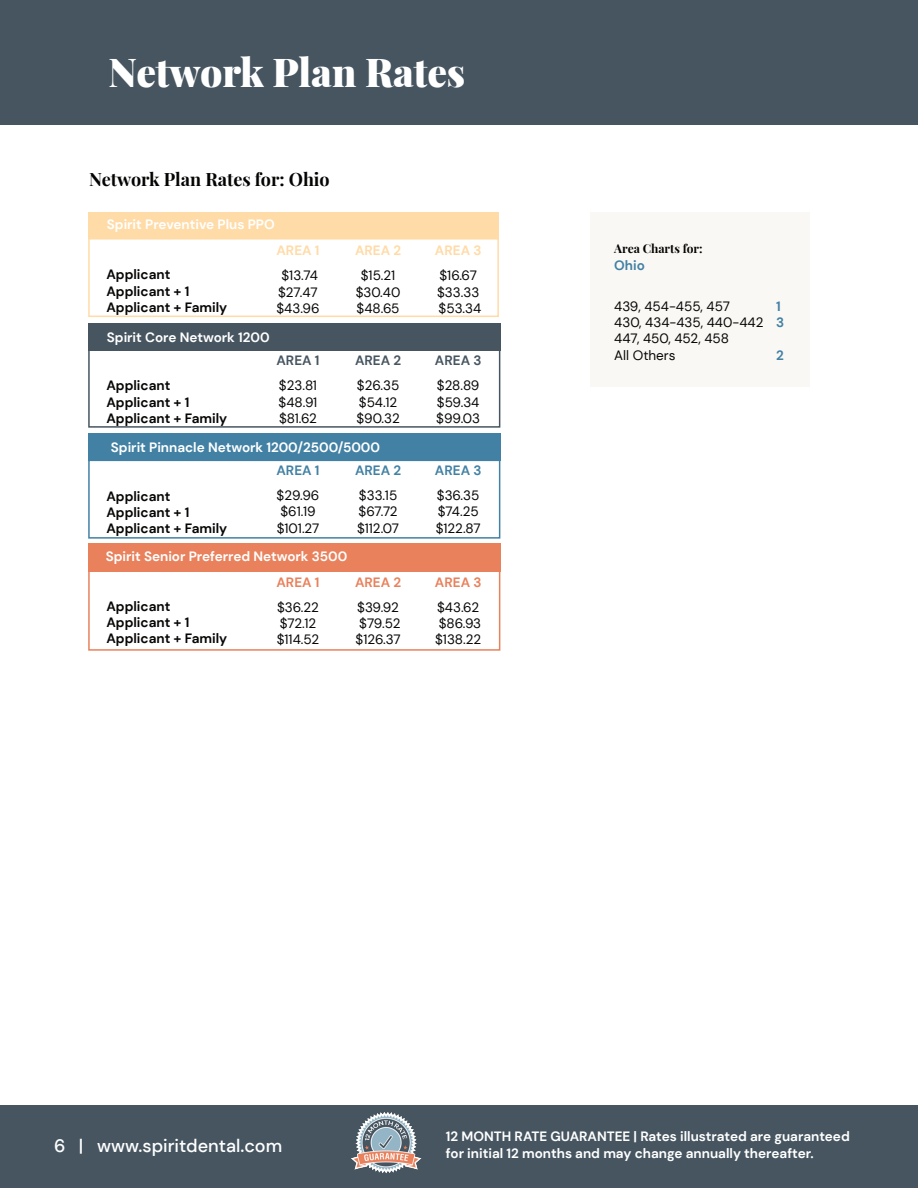
<style>
.page{position:relative;width:918px;height:1188px;background:#fff}
.page>*{position:absolute;margin:0;border:0;box-sizing:border-box;transform-origin:0 0}
.t1{font:900 39px "Playfair Display";color:#fff}
.t2{font:700 18px "Playfair Display";color:#040503}
.t3{font:500 18px "DM Sans";color:#fff}
.t4{font:13.5px/16.2px "DM Sans";color:#070605}
.t5{font:700 13.5px/16.2px "DM Sans";color:#fff}
.t6{font:700 13.5px "DM Sans";color:#070605}
.t7{font:700 13.5px "DM Sans";color:#4281a4}
.t8{font:700 13.5px "DM Sans";color:#465560}
.t9{font:700 13.5px "DM Sans";color:#e9815c}
.t10{font:700 13.5px "DM Sans";color:#ffdba7}
.t11{font:700 12px "Playfair Display";color:#040503}
.s1{font-weight:700;color:#4281a4}
</style>
<div class="page">
<div style="left:0;top:0;width:918px;height:124px;background:#465560"></div>
<div style="left:88px;top:323px;width:412px;height:27px;background:#465560"></div>
<div style="left:88px;top:349px;width:412px;height:79px;border:2px solid #465560"></div>
<div style="left:88px;top:543px;width:412px;height:29px;background:#e9815c"></div>
<div style="left:88px;top:569px;width:412px;height:82px;border:2px solid #e9815c"></div>
<div style="left:88px;top:434px;width:412px;height:27px;background:#4281a4"></div>
<div style="left:88px;top:460px;width:412px;height:79px;border:2px solid #4281a4"></div>
<div style="left:88px;top:212px;width:411px;height:27px;background:#ffdba7"></div>
<div style="left:88px;top:238px;width:411px;height:79px;border:2px solid #ffdba7"></div>
<div style="left:590px;top:213px;width:220px;height:174px;background:#faf8f5"></div>
<div style="left:0;top:1105px;width:918px;height:83px;background:#465560"></div>
<img style="left:351px;top:1112px;width:71px;height:62px">
<p class="t1" style="left:109px;top:42px;width:358px">Network Plan Rates</p>
<p class="t2" style="left:89px;top:165px;width:242px">Network Plan Rates for: Ohio</p>
<p class="t5" style="left:107px;top:217px;width:169px">Spirit Preventive Plus PPO</p>
<p class="t6" style="left:106px;top:266px;width:65px">Applicant</p>
<p class="t6" style="left:106px;top:282px;width:85px">Applicant + 1</p>
<p class="t6" style="left:106px;top:299px;width:122px">Applicant + Family</p>
<p class="t10" style="left:277px;top:242px;width:45px">AREA 1</p>
<p class="t4" style="left:281px;top:267px;width:38px">$13.74</p>
<p class="t4" style="left:278px;top:284px;width:41px">$27.47</p>
<p class="t4" style="left:276px;top:300px;width:45px">$43.96</p>
<p class="t5" style="left:107px;top:329px;width:164px">Spirit Core Network 1200</p>
<p class="t6" style="left:106px;top:377px;width:65px">Applicant</p>
<p class="t6" style="left:106px;top:393px;width:85px">Applicant + 1</p>
<p class="t6" style="left:106px;top:410px;width:122px">Applicant + Family</p>
<p class="t8" style="left:277px;top:352px;width:45px">AREA 1</p>
<p class="t4" style="left:279px;top:378px;width:40px">$23.81</p>
<p class="t4" style="left:279px;top:394px;width:40px">$48.91</p>
<p class="t4" style="left:279px;top:410px;width:39px">$81.62</p>
<p class="t10" style="left:355px;top:242px;width:48px">AREA 2</p>
<p class="t4" style="left:361px;top:267px;width:36px">$15.21</p>
<p class="t4" style="left:356px;top:284px;width:46px">$30.40</p>
<p class="t4" style="left:357px;top:300px;width:44px">$48.65</p>
<p class="t8" style="left:355px;top:352px;width:48px">AREA 2</p>
<p class="t4" style="left:357px;top:378px;width:44px">$26.35</p>
<p class="t4" style="left:359px;top:394px;width:40px">$54.12</p>
<p class="t4" style="left:356px;top:410px;width:45px">$90.32</p>
<p class="t5" style="left:111px;top:440px;width:271px">Spirit Pinnacle Network 1200/2500/5000</p>
<p class="t7" style="left:277px;top:462px;width:45px">AREA 1</p>
<p class="t4" style="left:277px;top:487px;width:44px">$29.96</p>
<p class="t4" style="left:280px;top:504px;width:37px">$61.19</p>
<p class="t4" style="left:277px;top:520px;width:44px">$101.27</p>
<p class="t7" style="left:355px;top:462px;width:48px">AREA 2</p>
<p class="t4" style="left:359px;top:487px;width:40px">$33.15</p>
<p class="t4" style="left:359px;top:504px;width:41px">$67.72</p>
<p class="t4" style="left:357px;top:520px;width:44px">$112.07</p>
<p class="t6" style="left:106px;top:488px;width:65px">Applicant</p>
<p class="t6" style="left:106px;top:504px;width:85px">Applicant + 1</p>
<p class="t6" style="left:106px;top:520px;width:122px">Applicant + Family</p>
<p class="t5" style="left:106px;top:548px;width:243px">Spirit Senior Preferred Network 3500</p>
<p class="t9" style="left:277px;top:574px;width:45px">AREA 1</p>
<p class="t4" style="left:277px;top:599px;width:43px">$36.22</p>
<p class="t4" style="left:280px;top:615px;width:38px">$72.12</p>
<p class="t4" style="left:277px;top:632px;width:44px">$114.52</p>
<p class="t6" style="left:106px;top:598px;width:65px">Applicant</p>
<p class="t6" style="left:106px;top:614px;width:85px">Applicant + 1</p>
<p class="t6" style="left:106px;top:630px;width:122px">Applicant + Family</p>
<p class="t9" style="left:355px;top:574px;width:48px">AREA 2</p>
<p class="t4" style="left:357px;top:599px;width:43px">$39.92</p>
<p class="t4" style="left:359px;top:615px;width:43px">$79.52</p>
<p class="t4" style="left:356px;top:632px;width:47px">$126.37</p>
<p class="t10" style="left:435px;top:242px;width:48px">AREA 3</p>
<p class="t4" style="left:439px;top:267px;width:39px">$16.67</p>
<p class="t4" style="left:437px;top:284px;width:44px">$33.33</p>
<p class="t4" style="left:439px;top:300px;width:44px">$53.34</p>
<p class="t8" style="left:435px;top:352px;width:48px">AREA 3</p>
<p class="t4" style="left:437px;top:378px;width:44px">$28.89</p>
<p class="t4" style="left:437px;top:394px;width:44px">$59.34</p>
<p class="t4" style="left:436px;top:410px;width:45px">$99.03</p>
<p class="t7" style="left:435px;top:462px;width:48px">AREA 3</p>
<p class="t4" style="left:437px;top:487px;width:44px">$36.35</p>
<p class="t4" style="left:438px;top:504px;width:42px">$74.25</p>
<p class="t4" style="left:436px;top:520px;width:47px">$122.87</p>
<p class="t9" style="left:435px;top:574px;width:48px">AREA 3</p>
<p class="t4" style="left:437px;top:599px;width:44px">$43.62</p>
<p class="t4" style="left:439px;top:615px;width:44px">$86.93</p>
<p class="t4" style="left:435px;top:632px;width:48px">$138.22</p>
<p class="t11" style="left:614px;top:239px;width:90px">Area Charts for:</p>
<p class="t7" style="left:614px;top:256px;width:32px">Ohio</p>
<p class="t4" style="left:614px;top:298px;width:117px">439, 454-455, 457</p>
<p class="t4" style="left:614px;top:298px;width:172px;text-indent:162px"><span class="s1">1<br></span>430, 434-435, 440-442 <span class="s1">3<br></span>447, 450, 452, 458<br>All Others</p>
<p class="t7" style="left:776px;top:346px;width:9px">2</p>
<p class="t3" style="left:54px;top:1134px;width:230px">6 | www.spiritdental.com</p>
<p class="t5" style="left:446px;top:1129px;width:405px">12 MONTH RATE GUARANTEE | Rates illustrated are guaranteed for initial 12 months and may change annually thereafter.</p>
</div>
